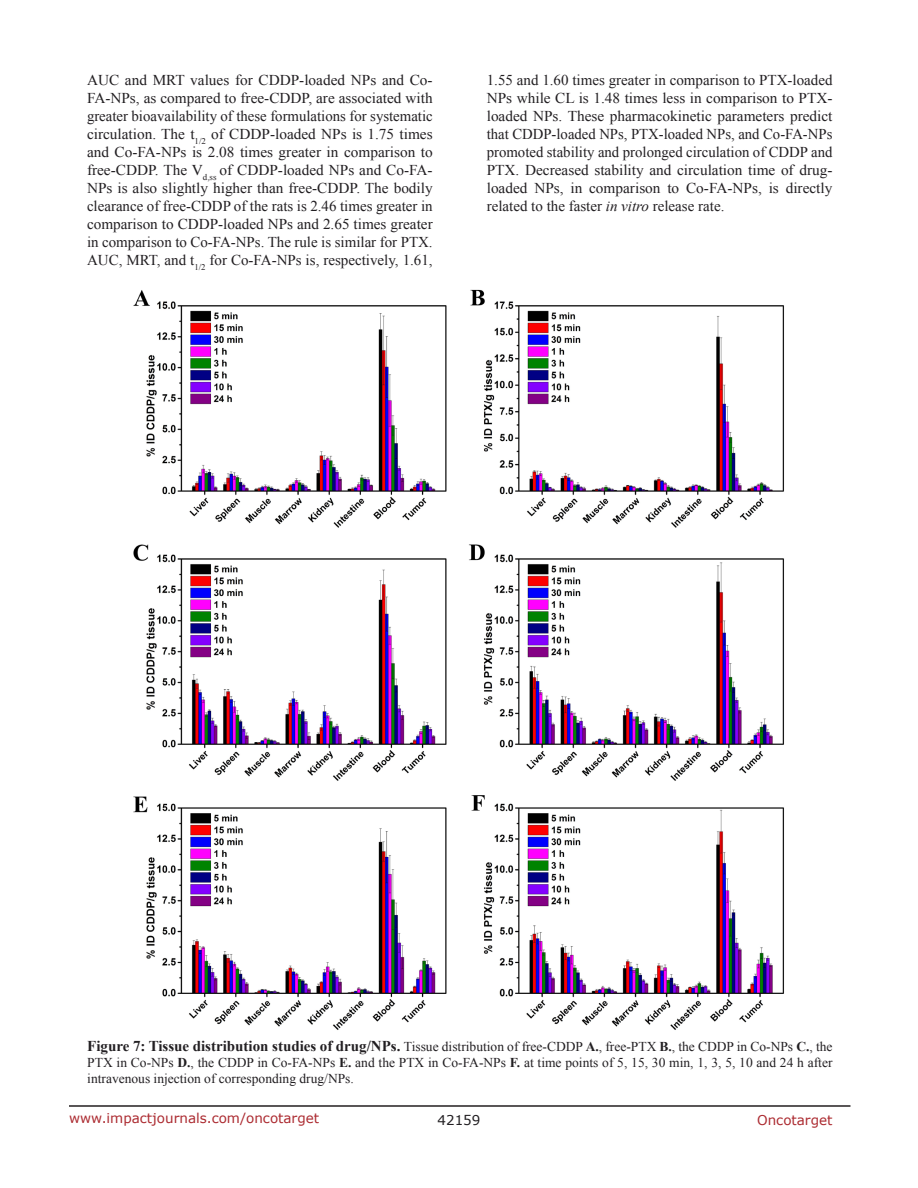
<style>
.page{position:relative;width:918px;height:1188px;background:#fff}
.page>*{position:absolute;margin:0;border:0;box-sizing:border-box;transform-origin:0 0}
.BodyText{font:15px/18px "Times New Roman";color:#221f22;text-align:justify}
.FigureText{font:13.5px/16.2px "Times New Roman";color:#221f22;text-align:justify}
.t1{font:13.5px "Verdana";color:#ac2b31}
.t2{font:13.5px "Verdana";color:#221f22}
.s1{font-style:italic}
.s2{font-weight:700;font-size:15px}
.s3{font-weight:700}
</style>
<div class="page">
<hr style="left:69px;top:1105px;width:781px;height:2px;background:#231f20">
<img style="left:133px;top:289px;width:651px;height:741px">
<p class="BodyText" style="left:87px;top:71px;width:347px">AUC and MRT values for CDDP-loaded NPs and Co-FA-NPs, as compared to free-CDDP, are associated with greater bioavailability of these formulations for systematic circulation. The t<sub>1/2</sub> of CDDP-loaded NPs is 1.75 times and Co-FA-NPs is 2.08 times greater in comparison to free-CDDP. The V<sub>d,ss</sub> of CDDP-loaded NPs and Co-FA-NPs is also slightly higher than free-CDDP. The bodily clearance of free-CDDP of the rats is 2.46 times greater in comparison to CDDP-loaded NPs and 2.65 times greater in comparison to Co-FA-NPs. The rule is similar for PTX.<br>AUC, MRT, and t<sub>1/2</sub> for Co-FA-NPs is, respectively, 1.61,</p>
<p class="BodyText" style="left:487px;top:71px;width:347px">1.55 and 1.60 times greater in comparison to PTX-loaded NPs while CL is 1.48 times less in comparison to PTX&shy;loaded NPs. These pharmacokinetic parameters predict that CDDP-loaded NPs, PTX-loaded NPs, and Co-FA-NPs promoted stability and prolonged circulation of CDDP and PTX. Decreased stability and circulation time of drug&shy;loaded NPs, in comparison to Co-FA-NPs, is directly related to the faster <span class="s1">in vitro</span> release rate.</p>
<p class="FigureText" style="left:87px;top:1038px;width:747px"><span class="s2">Figure 7: Tissue distribution studies of drug/NPs.</span> Tissue distribution of free-CDDP <span class="s3">A.</span>, free-PTX <span class="s3">B.</span>, the CDDP in Co-NPs <span class="s3">C.</span>, the PTX in Co-NPs <span class="s3">D.</span>, the CDDP in Co-FA-NPs <span class="s3">E.</span> and the PTX in Co-FA-NPs <span class="s3">F.</span> at time points of 5, 15, 30 min, 1, 3, 5, 10 and 24 h after intravenous injection of corresponding drug/NPs.</p>
<p class="t1" style="left:69px;top:1109px;width:252px">www.impactjournals.com/oncotarget</p>
<p class="t2" style="left:438px;top:1111px;width:44px">42159</p>
<p class="t1" style="left:757px;top:1111px;width:77px">Oncotarget</p>
</div>
